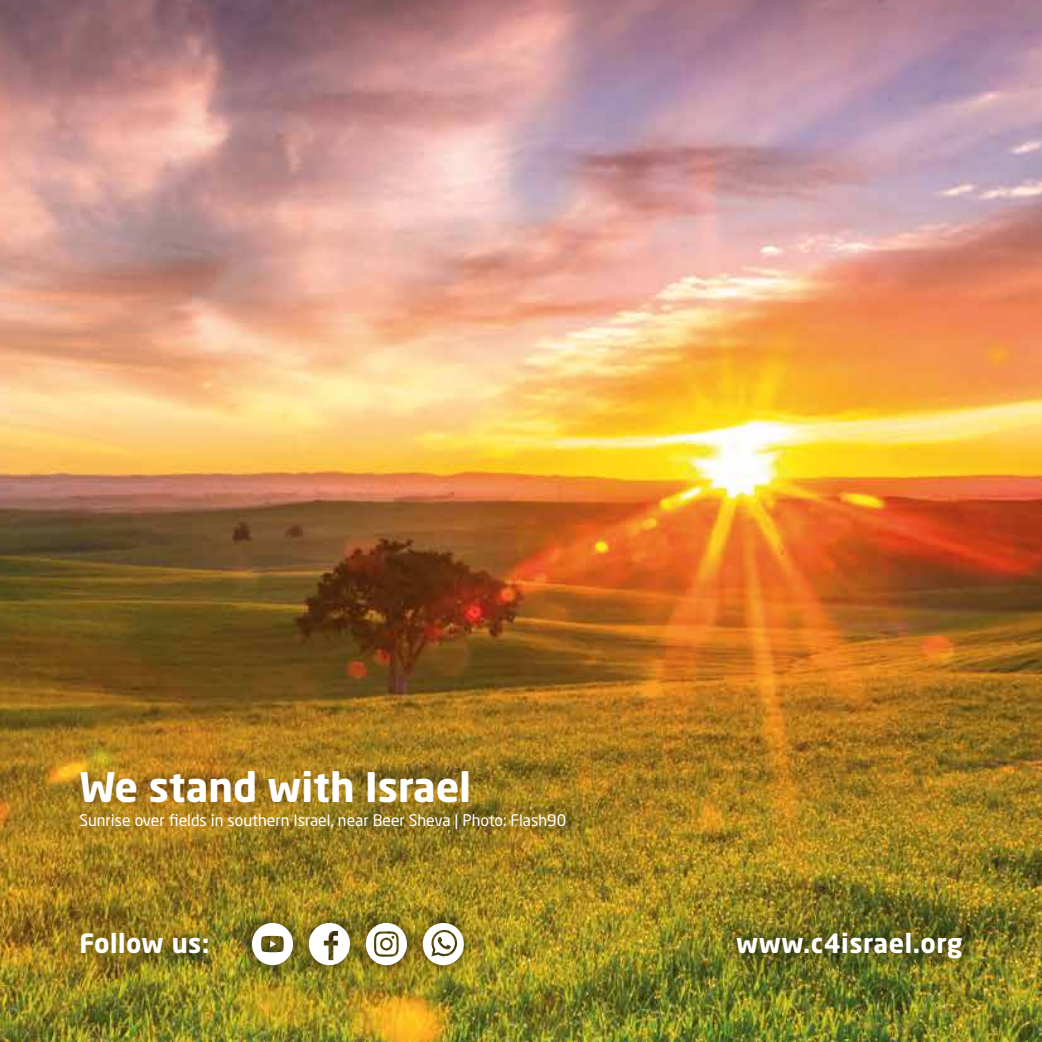
<style>
.page{position:relative;width:1042px;height:1042px;background:#fff}
.page>*{position:absolute;margin:0;border:0;box-sizing:border-box;transform-origin:0 0}
.t1{font:700 40.25px "Neo Sans Std";color:#fff}
.t2{font:700 26.25px "Neo Sans Std";letter-spacing:.02em;color:#fff}
.t3{font:15.75px "Neo Sans Std";color:#fff}
</style>
<div class="page">
<img style="left:0;top:0;width:1042px;height:1042px">
<div style="left:65px;top:907px;width:913px;height:74px;background:#000;opacity:.75"></div>
<svg style="left:306px;top:920px;width:46px;height:47px"></svg>
<svg style="left:423px;top:923px;width:41px;height:42px"></svg>
<svg style="left:252px;top:923px;width:41px;height:42px"></svg>
<svg style="left:366px;top:923px;width:41px;height:42px"></svg>
<h1 class="t1" style="left:79px;top:761px;width:393px">We stand with Israel</h1>
<p class="t3" style="left:79px;top:811px;width:488px">Sunrise over fields in southern Israel, near Beer Sheva | Photo: Flash90</p>
<h2 class="t2" style="left:79px;top:926px;width:131px">Follow us:</h2>
<h2 class="t2" style="left:736px;top:926px;width:228px">www.c4israel.org</h2>
</div>
